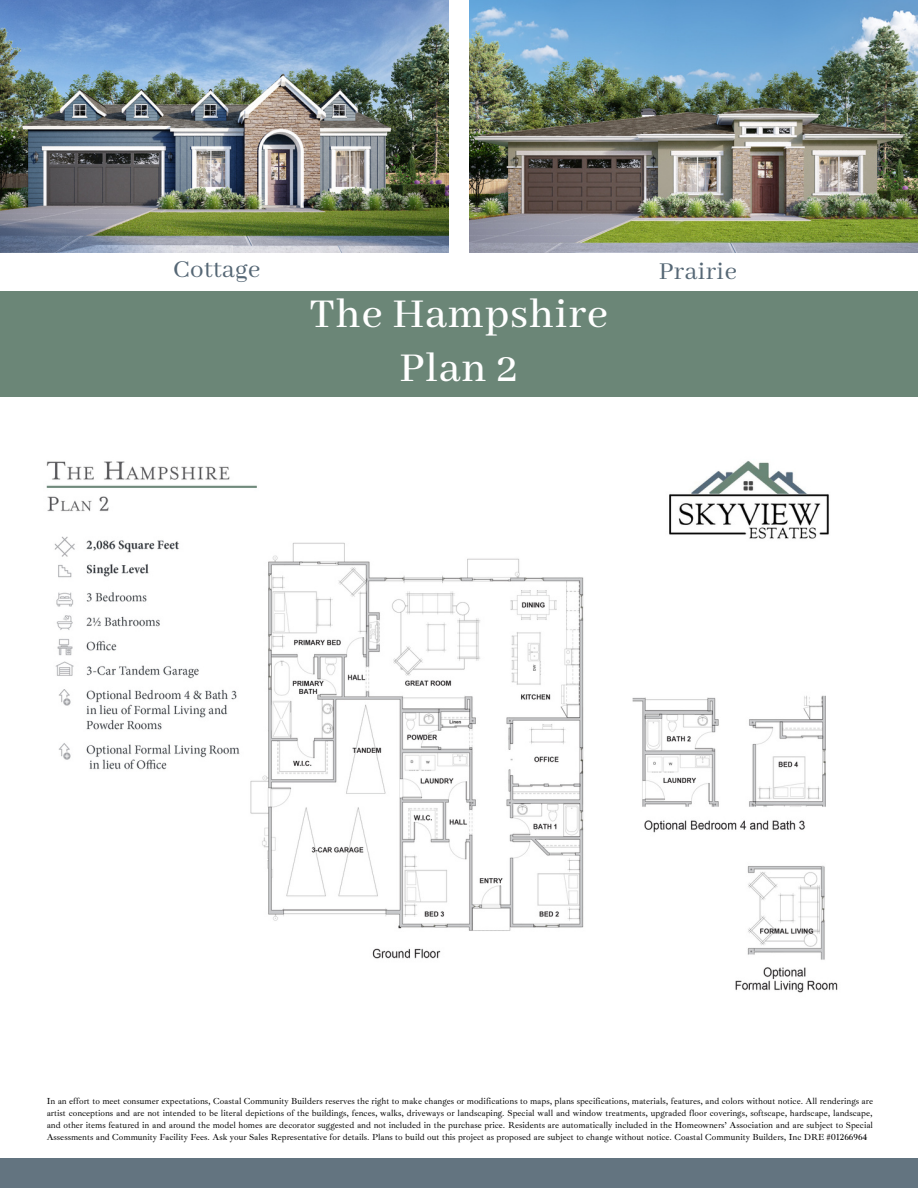
<style>
.page{position:relative;width:918px;height:1188px;background:#fff}
.page>*{position:absolute;margin:0;border:0;box-sizing:border-box;transform-origin:0 0}
.t1{font:500 45.75px "Abhaya Libre";letter-spacing:.015em;color:#fff}
.t2{font:27px "Abhaya Libre";letter-spacing:.015em;color:#556775}
.t3{font:9px/12px "Ibarra Real Nova";color:#000;text-align:justify}
</style>
<div class="page">
<div style="left:0;top:1159px;width:918px;height:29px;background:#637480"></div>
<div style="left:0;top:291px;width:918px;height:105px;background:#6b8677"></div>
<img style="left:0;top:0;width:449px;height:252px">
<img style="left:469px;top:0;width:449px;height:252px">
<img style="left:46px;top:461px;width:792px;height:532px">
<p class="t2" style="left:173px;top:254px;width:89px">Cottage</p>
<p class="t2" style="left:659px;top:256px;width:80px">Prairie</p>
<p class="t1" style="left:310px;top:288px;width:300px">The Hampshire</p>
<p class="t1" style="left:399px;top:343px;width:120px">Plan 2</p>
<p class="t3" style="left:47px;top:1095px;width:828px">In an effort to meet consumer expectations, Coastal Community Builders reserves the right to make changes or modifications to maps, plans specifications, materials, features, and colors without notice. All renderings are artist conceptions and are not intended to be literal depictions of the buildings, fences, walks, driveways or landscaping. Special wall and window treatments, upgraded floor coverings, softscape, hardscape, landscape, and other items featured in and around the model homes are decorator suggested and not included in the purchase price. Residents are automatically included in the Homeowners’ Association and are subject to Special Assessments and Community Facility Fees. Ask your Sales Representative for details. Plans to build out this project as proposed are subject to change without notice. Coastal Community Builders, Inc DRE #01266964</p>
</div>
